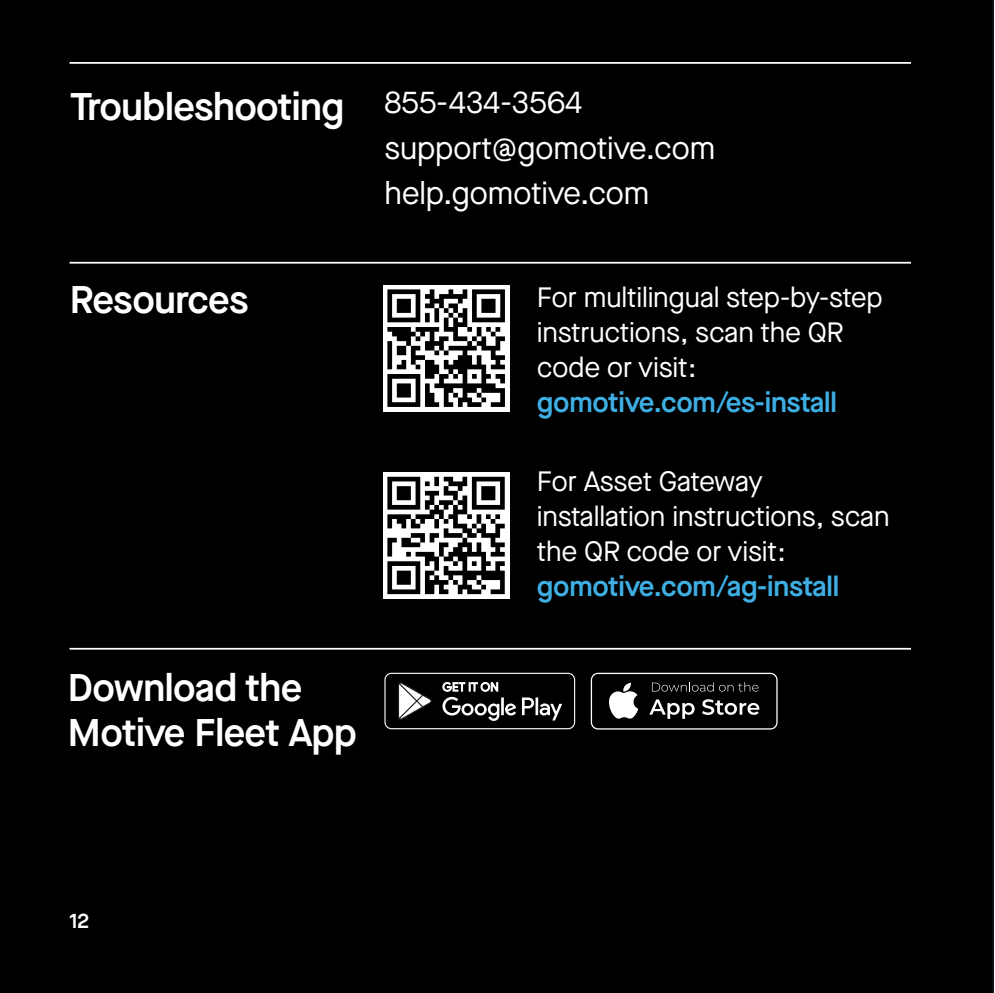
<style>
.page{position:relative;width:995px;height:993px;background:#fff}
.page>*{position:absolute;margin:0;border:0;box-sizing:border-box;transform-origin:0 0}
.t1{font:600 38.5px/45.5px "Maison Neue";letter-spacing:-.01em;color:#fff}
.t2{font:31.5px/45.5px "Maison Neue";letter-spacing:-.01em;color:#fff}
.t3{font:28px/35px "Maison Neue";letter-spacing:-.01em;color:#fff}
.t4{font:600 28px "Maison Neue";letter-spacing:-.01em;color:#3faee2}
.t5{font:600 21px "Maison Neue";color:#fff}
</style>
<div class="page">
<div style="left:0;top:0;width:992px;height:992px;background:#000001"></div>
<div style="left:382px;top:284px;width:127px;height:127px;background:#fff"></div>
<svg style="left:387px;top:289px;width:117px;height:118px"></svg>
<div style="left:382px;top:472px;width:127px;height:126px;background:#fff"></div>
<svg style="left:387px;top:476px;width:117px;height:118px"></svg>
<hr style="left:69px;top:62px;width:841px;height:2px;background:#fff">
<hr style="left:69px;top:262px;width:841px;height:1px;background:#fff">
<hr style="left:69px;top:647px;width:841px;height:2px;background:#fff">
<hr style="left:992px;top:0;width:1px;height:992px;background:#231f20">
<svg style="left:590px;top:672px;width:187px;height:57px"></svg>
<svg style="left:384px;top:672px;width:191px;height:57px"></svg>
<h1 class="t1" style="left:70px;top:82px;width:513px">Troubleshooting <sup>855-434-3564</sup></h1>
<p class="t2" style="left:384px;top:125px;width:332px">support@gomotive.com help.gomotive.com</p>
<h1 class="t1" style="left:70px;top:275px;width:180px">Resources</h1>
<p class="t3" style="left:536px;top:279px;width:347px">For multilingual step-by-step instructions, scan the QR code or visit:</p>
<p class="t4" style="left:536px;top:382px;width:301px">gomotive.com/es-install</p>
<h1 class="t1" style="left:68px;top:663px;width:290px">Download the<br>Motive Fleet App</h1>
<p class="t5" style="left:70px;top:905px;width:21px">12</p>
<p class="t3" style="left:536px;top:463px;width:354px">For Asset Gateway installation instructions, scan the QR code or visit:</p>
<p class="t4" style="left:536px;top:567px;width:303px">gomotive.com/ag-install</p>
</div>
